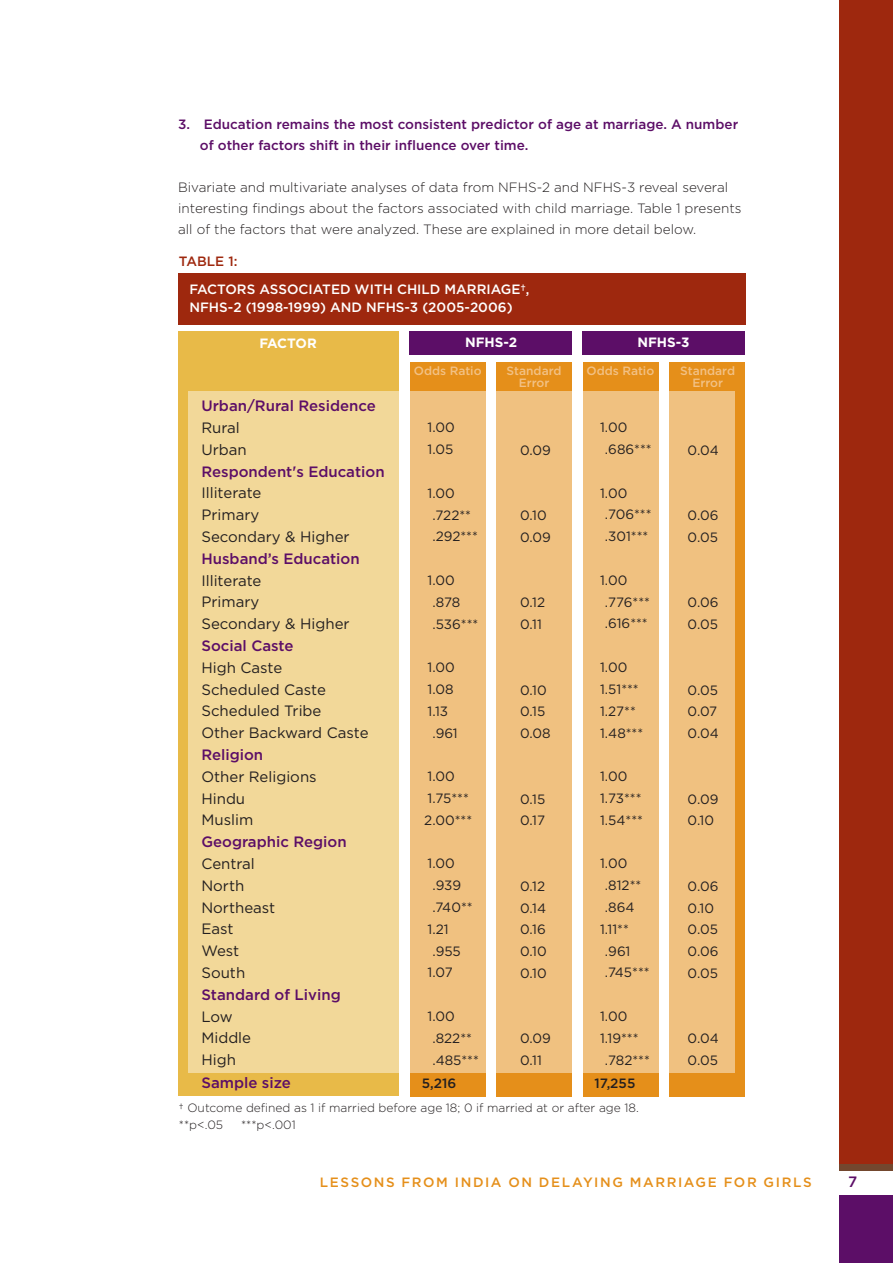
<style>
.page{position:relative;width:893px;height:1263px;background:#fff}
.page>*{position:absolute;margin:0;border:0;box-sizing:border-box;transform-origin:0 0}
.t1{font:15px/21.8px "Gotham";color:#231f20}
.t2{font:500 15px "Gotham";color:#5c0e67}
.t3{font:13.5px/21.8px "Gotham";color:#231f20}
.t4{font:300 13.5px/21px "Gotham";color:#231f20}
.t5{font:500 13.5px/21px "Gotham";color:#5c0e67}
.t6{font:500 13.5px/18px "Gotham";color:#fff}
.t7{font:500 13.5px "Gotham";letter-spacing:.12em;color:#e58f1a}
.t8{font:700 13.5px "Gotham";color:#fff}
.t9{font:500 13.5px "Gotham";color:#231f20}
.t10{font:500 13.5px "Gotham";color:#9e280e}
.t11{font:300 12px/17.2px "Gotham";color:#231f20}
.t12{font:500 12px/12px "Gotham";color:#f2c185;text-align:center}
</style>
<div class="page">
<div style="left:839px;top:0;width:54px;height:1263px;background:#9e280e"></div>
<div style="left:839px;top:1164px;width:54px;height:99px;background:#5c0e67"></div>
<div style="left:839px;top:1164px;width:54px;height:30px;background:#fff"></div>
<div style="left:839px;top:1164px;width:54px;height:6px;background:#73472e"></div>
<div style="left:410px;top:362px;width:75px;height:734px;background:#e58f1a"></div>
<div style="left:496px;top:362px;width:76px;height:734px;background:#e58f1a"></div>
<div style="left:583px;top:362px;width:75px;height:734px;background:#e58f1a"></div>
<div style="left:670px;top:362px;width:75px;height:734px;background:#e58f1a"></div>
<div style="left:410px;top:331px;width:162px;height:23px;background:#5c0e67"></div>
<div style="left:583px;top:331px;width:162px;height:23px;background:#5c0e67"></div>
<div style="left:178px;top:331px;width:221px;height:765px;background:#e8ba48"></div>
<svg style="left:188px;top:391px;width:547px;height:682px;background:#f1ce93"></svg>
<div style="left:178px;top:273px;width:567px;height:51px;background:#9e280e"></div>
<p class="t5" style="left:200px;top:113px;width:540px;text-indent:-22px">3. Education remains the most consistent predictor of age at marriage. A number of other factors shift in their influence over time.</p>
<p class="t4" style="left:178px;top:177px;width:565px">Bivariate and multivariate analyses of data from NFHS-2 and NFHS-3 reveal several interesting findings about the factors associated with child marriage. Table 1 presents all of the factors that were analyzed. These are explained in more detail below.</p>
<p class="t10" style="left:179px;top:253px;width:60px">Table 1:</p>
<p class="t6" style="left:189px;top:280px;width:29px">Facto</p>
<p class="t6" style="left:237px;top:280px;width:34px">rs Assoc</p>
<p class="t6" style="left:189px;top:280px;width:342px;text-indent:119px">iated with Child Marriage†,<br>NFHS-2 (1998-1999) an d NFHS-3 (2005-2006)</p>
<p class="t8" style="left:259px;top:335px;width:59px">FACTOR</p>
<p class="t8" style="left:465px;top:334px;width:54px">N FHS-2</p>
<p class="t8" style="left:637px;top:334px;width:54px">NFHS-3</p>
<p class="t2" style="left:201px;top:397px;width:176px">U rban/Rural Residence</p>
<p class="t1" style="left:201px;top:416px;width:47px">Rural<br>Urban</p>
<p class="t2" style="left:201px;top:463px;width:185px">Respondent's Education</p>
<p class="t1" style="left:201px;top:482px;width:150px">Illiterate<br>Primary<br>Secondary &amp; Higher</p>
<p class="t2" style="left:201px;top:550px;width:160px">H usband’s Education</p>
<p class="t1" style="left:201px;top:569px;width:150px">Illiterate<br>Primary<br>Secondary &amp; Higher</p>
<p class="t2" style="left:201px;top:637px;width:94px">Social Caste</p>
<p class="t1" style="left:201px;top:656px;width:169px">High Caste<br>Scheduled Caste<br>Scheduled Tribe<br>Other Backward Caste</p>
<p class="t2" style="left:201px;top:746px;width:63px">Religion</p>
<p class="t1" style="left:201px;top:765px;width:117px">Other Religions<br>Hindu<br>Muslim</p>
<p class="t2" style="left:201px;top:833px;width:147px">Geographic Region</p>
<p class="t1" style="left:201px;top:852px;width:75px">Central<br>North<br>Northeast<br>East<br>West<br>South</p>
<p class="t2" style="left:201px;top:986px;width:141px">Standard of Living</p>
<p class="t1" style="left:201px;top:1005px;width:51px">Low<br>Middle<br>High</p>
<p class="t2" style="left:201px;top:1074px;width:91px">Sample size</p>
<p class="t12" style="left:414px;top:365px;width:69px">Odds Ratio</p>
<p class="t12" style="left:586px;top:365px;width:69px">Odds Ratio</p>
<p class="t12" style="left:680px;top:365px;width:56px">Standard<br>Error</p>
<p class="t12" style="left:507px;top:365px;width:56px">Standard<br>Error</p>
<p class="t3" style="left:428px;top:416px;width:29px">1.00<br>1.05</p>
<p class="t3" style="left:432px;top:482px;width:47px;text-indent:-5px">1.00 .722** .292***</p>
<p class="t3" style="left:432px;top:569px;width:47px;text-indent:-5px">1.00 .878 .536***</p>
<p class="t3" style="left:428px;top:656px;width:29px">1.00</p>
<p class="t3" style="left:428px;top:678px;width:28px">1.08</p>
<p class="t3" style="left:428px;top:700px;width:22px">1.13</p>
<p class="t3" style="left:432px;top:722px;width:27px">.961</p>
<p class="t3" style="left:424px;top:765px;width:49px">1.00<br>1.75***<br>2.00***</p>
<p class="t3" style="left:428px;top:852px;width:29px">1.00</p>
<p class="t3" style="left:432px;top:874px;width:30px">.939</p>
<p class="t3" style="left:432px;top:896px;width:42px">.740**</p>
<p class="t3" style="left:428px;top:918px;width:23px">1.21</p>
<p class="t3" style="left:432px;top:940px;width:30px">.955</p>
<p class="t3" style="left:428px;top:961px;width:27px">1.07</p>
<p class="t3" style="left:432px;top:1005px;width:48px;text-indent:-5px">1.00 .822** .485***</p>
<p class="t9" style="left:422px;top:1075px;width:36px">5,216</p>
<p class="t3" style="left:520px;top:439px;width:32px">0.09</p>
<p class="t3" style="left:520px;top:504px;width:32px">0.10<br>0.09</p>
<p class="t3" style="left:520px;top:591px;width:26px">0.12<br>0.11</p>
<p class="t3" style="left:520px;top:679px;width:32px">0.10<br>0.15<br>0.08</p>
<p class="t3" style="left:520px;top:788px;width:27px">0.15<br>0.17</p>
<p class="t3" style="left:520px;top:875px;width:28px;text-align:justify">0.12<br>0.14<br>0.16<br>0.10<br>0.10</p>
<p class="t3" style="left:520px;top:1027px;width:32px">0.09<br>0.11</p>
<p class="t3" style="left:605px;top:416px;width:48px;text-indent:-5px">1.00 .686***</p>
<p class="t3" style="left:605px;top:482px;width:48px;text-indent:-5px">1.00 .706*** .301***</p>
<p class="t3" style="left:605px;top:569px;width:47px;text-indent:-5px">1.00 .776*** .616***</p>
<p class="t3" style="left:600px;top:656px;width:45px">1.00<br>1.51***<br>1.27**<br>1.48***</p>
<p class="t3" style="left:600px;top:765px;width:44px">1.00<br>1.73***<br>1.54***</p>
<p class="t3" style="left:600px;top:852px;width:29px">1.00</p>
<p class="t3" style="left:605px;top:874px;width:38px">.812**</p>
<p class="t3" style="left:605px;top:896px;width:31px">.864</p>
<p class="t3" style="left:600px;top:918px;width:30px">1.11**</p>
<p class="t3" style="left:605px;top:940px;width:27px">.961</p>
<p class="t3" style="left:605px;top:961px;width:46px">.745***</p>
<p class="t3" style="left:600px;top:1005px;width:29px">1.00</p>
<p class="t3" style="left:600px;top:1027px;width:40px">1.19***</p>
<p class="t3" style="left:605px;top:1049px;width:46px">.782***</p>
<p class="t9" style="left:594px;top:1075px;width:42px">17,255</p>
<p class="t3" style="left:688px;top:439px;width:33px">0.04</p>
<p class="t3" style="left:688px;top:504px;width:32px">0.06<br>0.05</p>
<p class="t3" style="left:688px;top:591px;width:32px">0.06<br>0.05</p>
<p class="t3" style="left:688px;top:679px;width:33px;text-align:justify">0.05<br>0.07<br>0.04</p>
<p class="t3" style="left:688px;top:788px;width:32px">0.09<br>0.10</p>
<p class="t3" style="left:688px;top:875px;width:32px">0.06<br>0.10<br>0.05<br>0.06<br>0.05</p>
<p class="t3" style="left:688px;top:1027px;width:33px">0.04<br>0.05</p>
<p class="t11" style="left:179px;top:1099px;width:461px">† Outcome defined as 1 if married before age 18; 0 if married at or after age 18. **p&lt;.05</p>
<p class="t11" style="left:241px;top:1116px;width:56px">***p&lt;.001</p>
<p class="t7" style="left:320px;top:1175px;width:22px">lessons</p>
<p class="t7" style="left:402px;top:1175px;width:119px">from in dia on</p>
<p class="t7" style="left:539px;top:1175px;width:273px">delaying marriage for girls</p>
</div>
